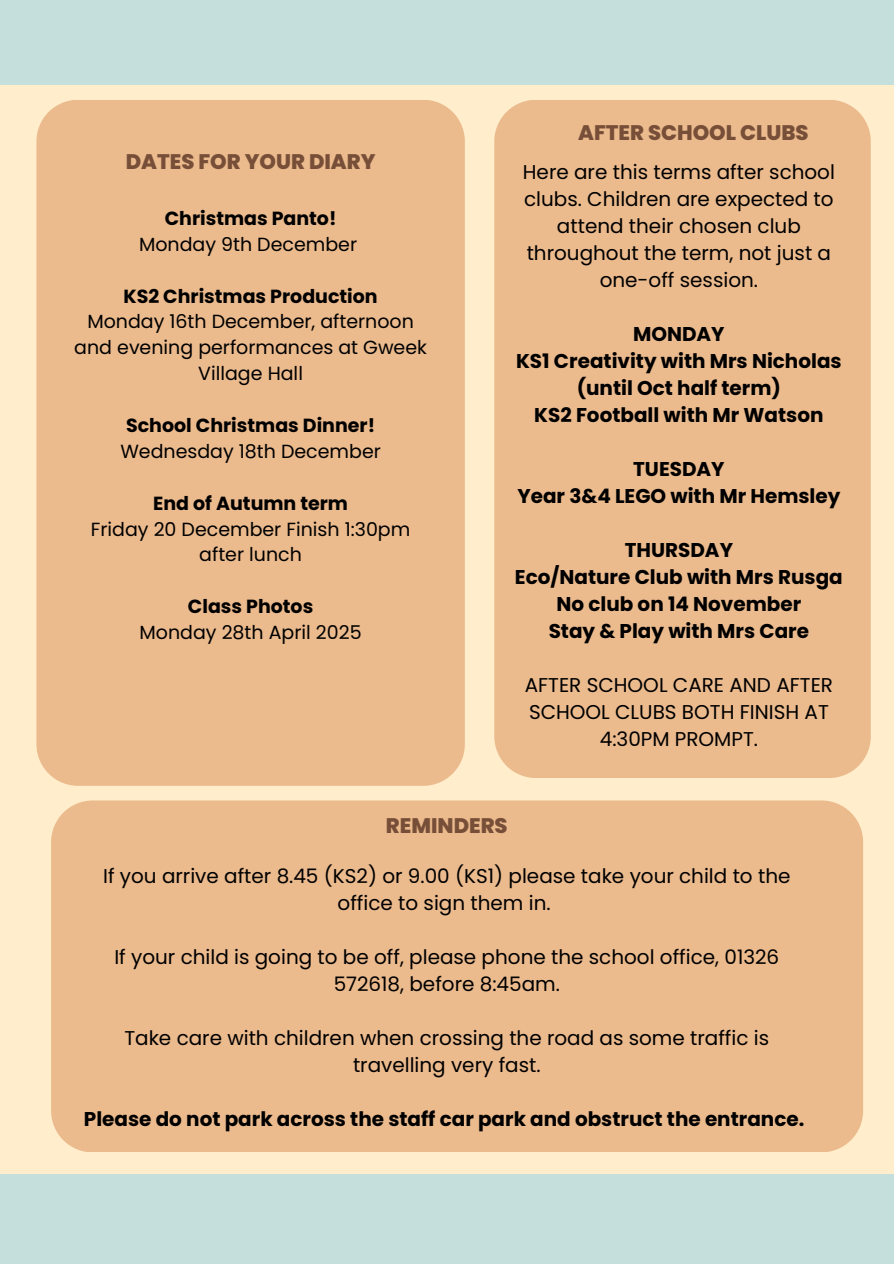
<style>
.page{position:relative;width:894px;height:1264px;background:#fff}
.page>*{position:absolute;margin:0;border:0;box-sizing:border-box;transform-origin:0 0}
.t1{font:800 21px "Poppins";color:#774f38}
.t2{font:19.95px/27px "Poppins";color:#000;text-align:center}
.t3{font:700 19.95px/27px "Poppins";color:#000;text-align:center}
.t4{font:19.05px/25.8px "Poppins";color:#000;text-align:center}
.t5{font:700 19.05px "Poppins";color:#000}
</style>
<div class="page">
<div style="left:0;top:0;width:893px;height:1263px;background:#ffedcb"></div>
<div style="left:0;top:0;width:893px;height:84px;background:#c5e0dc"></div>
<div style="left:0;top:1174px;width:893px;height:89px;background:#c5e0dc"></div>
<div style="left:36px;top:100px;width:428px;height:685px;background:#ebba8d"></div>
<div style="left:494px;top:100px;width:376px;height:677px;background:#ebba8d"></div>
<div style="left:51px;top:800px;width:811px;height:352px;background:#ebba8d"></div>
<h2 class="t1" style="left:126px;top:147px;width:251px">DATES FOR YOUR DIARY</h2>
<p class="t5" style="left:165px;top:205px;width:173px">Christmas Panto!</p>
<p class="t4" style="left:139px;top:231px;width:219px">Monday 9th December</p>
<p class="t5" style="left:123px;top:282px;width:256px">KS2 Christmas Production</p>
<p class="t4" style="left:74px;top:309px;width:354px">Monday 16th December, afternoon and evening performances at Gweek<br>Village Hall</p>
<p class="t5" style="left:126px;top:412px;width:250px">School Christmas Dinner!</p>
<p class="t4" style="left:120px;top:438px;width:262px">Wednesday 18th December</p>
<p class="t5" style="left:153px;top:489px;width:196px">End of Autumn term</p>
<p class="t4" style="left:91px;top:516px;width:321px">Friday 20 December Finish 1:30pm after lunch</p>
<p class="t5" style="left:188px;top:593px;width:127px">Class Photos</p>
<p class="t4" style="left:139px;top:619px;width:223px">Monday 28th April 2025</p>
<h1 class="t1" style="left:578px;top:118px;width:232px">AFTER SCHOOL CLUBS</h1>
<h1 class="t2" style="left:522px;top:159px;width:313px">Here are this terms after school clubs. Children are expected to attend their chosen club throughout the term, not just a one-off session.</h1>
<p class="t3" style="left:516px;top:321px;width:327px">MONDAY<br>KS1 Creativity with Mrs Nicholas (until Oct half term)<br>KS2 Football with Mr Watson</p>
<h3 class="t3" style="left:517px;top:456px;width:324px">TUESDAY<br>Year 3&amp;4 LEGO with Mr Hemsley</h3>
<h3 class="t3" style="left:515px;top:537px;width:329px">THURSDAY<br>Eco/Nature Club with Mrs Rusga<br>No club on 14 November<br>Stay &amp; Play with Mrs Care</h3>
<h3 class="t2" style="left:524px;top:672px;width:310px">AFTER SCHOOL CARE AND AFTER<br>SCHOOL CLUBS BOTH FINISH AT<br>4:30PM PROMPT.</h3>
<h1 class="t1" style="left:386px;top:811px;width:123px">REMINDERS</h1>
<p class="t2" style="left:103px;top:862px;width:688px">If you arrive after 8.45 (KS2) or 9.00 (KS1) please take your child to the office to sign them in.</p>
<p class="t2" style="left:114px;top:943px;width:666px">If your child is going to be off, please phone the school office, 01326<br>572618, before 8:45am.</p>
<p class="t2" style="left:124px;top:1024px;width:646px">Take care with children when crossing the road as some traffic is travelling very fast.</p>
<h3 class="t3" style="left:84px;top:1105px;width:721px">Please do not park across the staff car park and obstruct the entrance.</h3>
</div>
